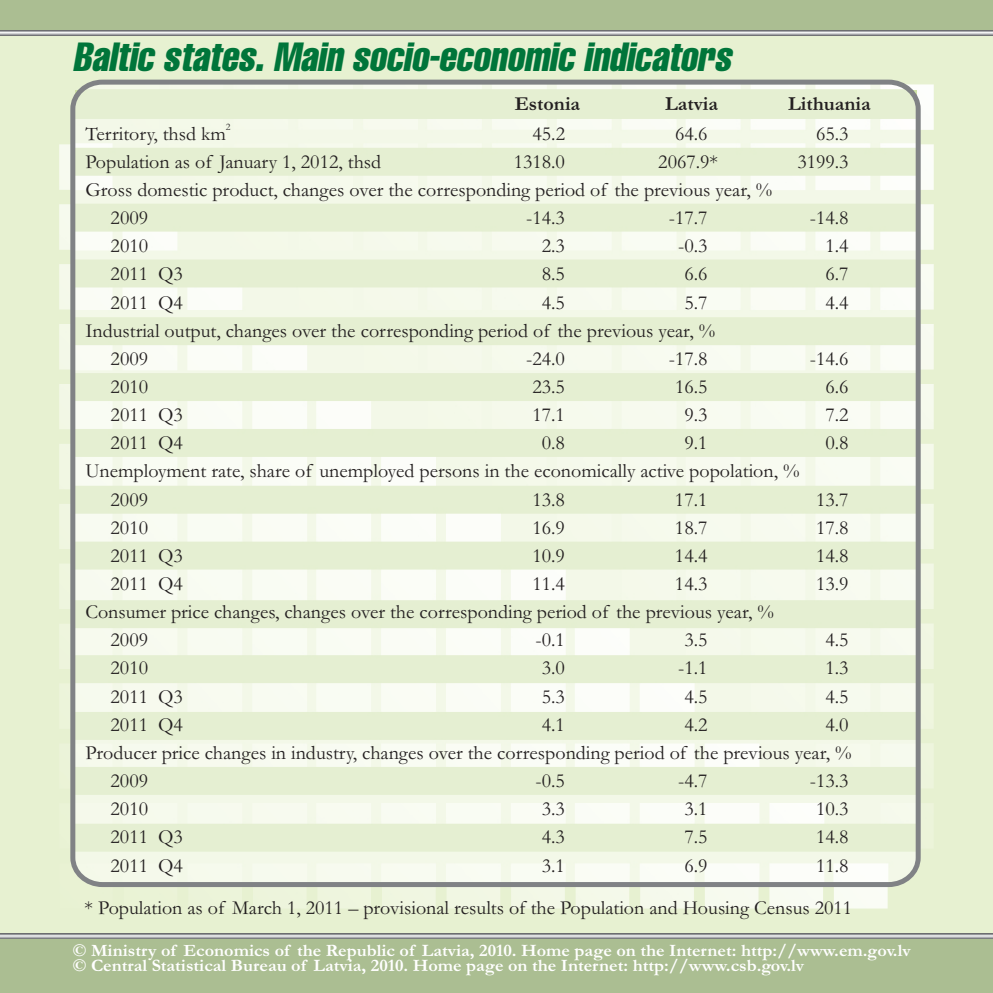
<style>
.page{position:relative;width:993px;height:993px;background:#fff}
.page>*{position:absolute;margin:0;border:0;box-sizing:border-box;transform-origin:0 0}
.t1{font:italic 40px "Rim Helvetica Compr";color:#00753a}
.t2{font:20px/28.2px "Garamond";color:#231f20}
.t3{font:700 20px "Garamond";color:#231f20}
.t4{font:700 17.5px/15px "Garamond";color:#fff;scale:1.04 1}
.t5{font:10px "Garamond";color:#231f20}
</style>
<div class="page">
<div style="left:0;top:0;width:992px;height:992px;background:#e7f1d1"></div>
<img style="left:59px;top:144px;width:828px;height:764px">
<div style="left:0;top:933px;width:992px;height:59px;background:#abbe92"></div>
<div style="left:0;top:0;width:992px;height:31px;background:#abbe92"></div>
<svg style="left:0;top:30px;width:992px;height:5px;background:#b1b2b4"></svg>
<svg style="left:0;top:933px;width:992px;height:5px;background:#aeafb2"></svg>
<img style="left:73px;top:82px;width:844px;height:802px;border-radius:28px">
<div style="left:70px;top:80px;width:850px;height:806px;border:5px solid #808285;border-radius:28px"></div>
<h1 class="t1" style="left:74px;top:39px;width:659px">Baltic states. Main socio-economic indicators</h1>
<p class="t3" style="left:514px;top:97px;width:67px">Estonia</p>
<p class="t3" style="left:665px;top:97px;width:54px">Latvia</p>
<p class="t3" style="left:787px;top:97px;width:84px">Lithuania</p>
<p class="t5" style="left:226px;top:123px;width:6px">2</p>
<p class="t2" style="left:85px;top:121px;width:142px">Territory, thsd km</p>
<p class="t2" style="left:532px;top:121px;width:34px">45.2</p>
<p class="t2" style="left:674px;top:121px;width:34px">64.6</p>
<p class="t2" style="left:815px;top:121px;width:34px">65.3</p>
<p class="t2" style="left:85px;top:150px;width:297px">Population as of January 1, 2012, thsd</p>
<p class="t2" style="left:513px;top:150px;width:53px">1318.0</p>
<p class="t2" style="left:658px;top:150px;width:61px">2067.9*</p>
<p class="t2" style="left:797px;top:150px;width:53px">3199.3</p>
<p class="t2" style="left:111px;top:178px;width:663px;text-indent:-25px">Gross domestic product, changes over the corresponding period of the previous year, %<br>2009</p>
<p class="t2" style="left:526px;top:206px;width:40px">-14.3</p>
<p class="t2" style="left:668px;top:206px;width:40px">-17.7</p>
<p class="t2" style="left:809px;top:206px;width:40px">-14.8</p>
<p class="t2" style="left:111px;top:234px;width:39px">2010</p>
<p class="t2" style="left:541px;top:234px;width:25px">2.3</p>
<p class="t2" style="left:678px;top:234px;width:31px">-0.3</p>
<p class="t2" style="left:825px;top:234px;width:25px">1.4</p>
<p class="t2" style="left:111px;top:262px;width:74px">2011 Q3</p>
<p class="t2" style="left:541px;top:262px;width:25px">8.5</p>
<p class="t2" style="left:684px;top:262px;width:25px">6.6</p>
<p class="t2" style="left:825px;top:262px;width:25px">6.7</p>
<p class="t2" style="left:111px;top:290px;width:74px">2011 Q4</p>
<p class="t2" style="left:541px;top:290px;width:25px">4.5</p>
<p class="t2" style="left:684px;top:290px;width:25px">5.7</p>
<p class="t2" style="left:825px;top:290px;width:25px">4.4</p>
<p class="t2" style="left:111px;top:318px;width:606px;text-indent:-25px">Industrial output, changes over the corresponding period of the previous year, %<br>2009</p>
<p class="t2" style="left:526px;top:346px;width:40px">-24.0</p>
<p class="t2" style="left:668px;top:346px;width:40px">-17.8</p>
<p class="t2" style="left:809px;top:346px;width:40px">-14.6</p>
<p class="t2" style="left:111px;top:375px;width:39px">2010</p>
<p class="t2" style="left:532px;top:375px;width:34px">23.5</p>
<p class="t2" style="left:674px;top:375px;width:34px">16.5</p>
<p class="t2" style="left:825px;top:375px;width:25px">6.6</p>
<p class="t2" style="left:111px;top:403px;width:74px">2011 Q3</p>
<p class="t2" style="left:532px;top:403px;width:34px">17.1</p>
<p class="t2" style="left:684px;top:403px;width:25px">9.3</p>
<p class="t2" style="left:825px;top:403px;width:25px">7.2</p>
<p class="t2" style="left:111px;top:431px;width:74px">2011 Q4</p>
<p class="t2" style="left:541px;top:431px;width:25px">0.8</p>
<p class="t2" style="left:684px;top:431px;width:25px">9.1</p>
<p class="t2" style="left:825px;top:431px;width:25px">0.8</p>
<p class="t2" style="left:111px;top:459px;width:690px;text-indent:-25px">Unemployment rate, share of unemployed persons in the economically active popolation, %<br>2009</p>
<p class="t2" style="left:532px;top:487px;width:34px">13.8</p>
<p class="t2" style="left:674px;top:487px;width:34px">17.1</p>
<p class="t2" style="left:815px;top:487px;width:34px">13.7</p>
<p class="t2" style="left:111px;top:515px;width:39px">2010</p>
<p class="t2" style="left:532px;top:515px;width:34px">16.9</p>
<p class="t2" style="left:674px;top:515px;width:34px">18.7</p>
<p class="t2" style="left:815px;top:515px;width:34px">17.8</p>
<p class="t2" style="left:111px;top:543px;width:74px">2011 Q3</p>
<p class="t2" style="left:532px;top:543px;width:34px">10.9</p>
<p class="t2" style="left:674px;top:543px;width:34px">14.4</p>
<p class="t2" style="left:815px;top:543px;width:34px">14.8</p>
<p class="t2" style="left:111px;top:571px;width:74px">2011 Q4</p>
<p class="t2" style="left:532px;top:571px;width:34px">11.4</p>
<p class="t2" style="left:674px;top:571px;width:34px">14.3</p>
<p class="t2" style="left:815px;top:571px;width:34px">13.9</p>
<p class="t2" style="left:111px;top:600px;width:664px;text-indent:-25px">Consumer price changes, changes over the corresponding period of the previous year, %<br>2009</p>
<p class="t2" style="left:535px;top:628px;width:31px">-0.1</p>
<p class="t2" style="left:684px;top:628px;width:25px">3.5</p>
<p class="t2" style="left:825px;top:628px;width:25px">4.5</p>
<p class="t2" style="left:111px;top:656px;width:39px">2010</p>
<p class="t2" style="left:541px;top:656px;width:25px">3.0</p>
<p class="t2" style="left:678px;top:656px;width:31px">-1.1</p>
<p class="t2" style="left:825px;top:656px;width:25px">1.3</p>
<p class="t2" style="left:110px;top:684px;width:74px">2011 Q3</p>
<p class="t2" style="left:541px;top:684px;width:25px">5.3</p>
<p class="t2" style="left:684px;top:684px;width:25px">4.5</p>
<p class="t2" style="left:825px;top:684px;width:25px">4.5</p>
<p class="t2" style="left:110px;top:712px;width:74px">2011 Q4</p>
<p class="t2" style="left:541px;top:712px;width:25px">4.1</p>
<p class="t2" style="left:684px;top:712px;width:25px">4.2</p>
<p class="t2" style="left:825px;top:712px;width:25px">4.0</p>
<p class="t2" style="left:85px;top:740px;width:767px">Producer price changes in industry, changes over the corresponding period of the previous year, %</p>
<p class="t2" style="left:110px;top:768px;width:39px">2009</p>
<p class="t2" style="left:535px;top:768px;width:31px">-0.5</p>
<p class="t2" style="left:677px;top:768px;width:31px">-4.7</p>
<p class="t2" style="left:809px;top:768px;width:40px">-13.3</p>
<p class="t2" style="left:110px;top:796px;width:39px">2010</p>
<p class="t2" style="left:541px;top:796px;width:25px">3.3</p>
<p class="t2" style="left:684px;top:796px;width:25px">3.1</p>
<p class="t2" style="left:815px;top:796px;width:34px">10.3</p>
<p class="t2" style="left:110px;top:825px;width:74px">2011 Q3</p>
<p class="t2" style="left:541px;top:825px;width:25px">4.3</p>
<p class="t2" style="left:684px;top:825px;width:25px">7.5</p>
<p class="t2" style="left:815px;top:825px;width:34px">14.8</p>
<p class="t2" style="left:110px;top:853px;width:74px">2011 Q4</p>
<p class="t2" style="left:541px;top:853px;width:25px">3.1</p>
<p class="t2" style="left:684px;top:853px;width:25px">6.9</p>
<p class="t2" style="left:815px;top:853px;width:34px">11.8</p>
<p class="t2" style="left:85px;top:895px;width:769px">* Population as of March 1, 2011 – provisional results of the Population and Housing Census 2011</p>
<p class="t4" style="left:73px;top:944px;width:806px">© Ministry of Economics of the Republic of Latvia, 2010. Home page on the Internet: http://www.em.gov.lv © Central Statistical Bureau of Latvia, 2010. Home page on the Internet: http://www.csb.gov.lv</p>
</div>
